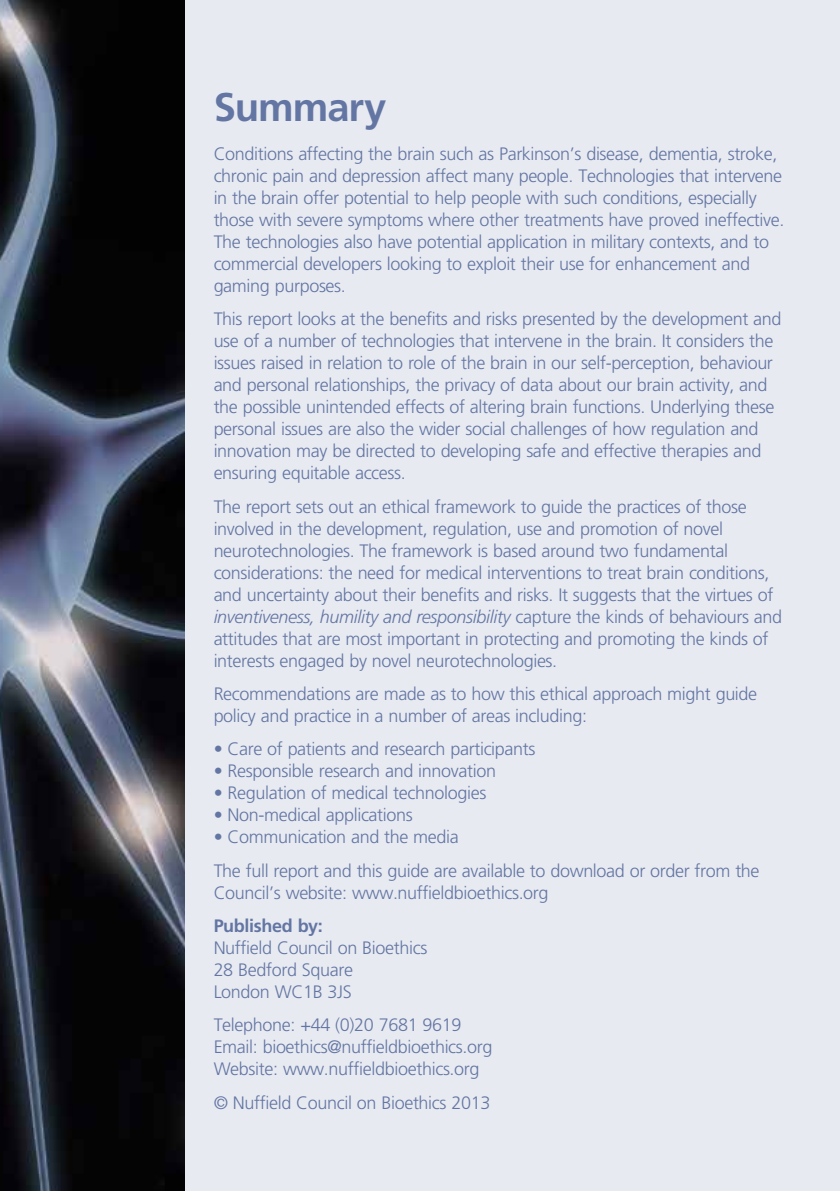
<style>
.page{position:relative;width:840px;height:1191px;background:#fff}
.page>*{position:absolute;margin:0;border:0;box-sizing:border-box;transform-origin:0 0}
.t1{font:700 40px "Frutiger";letter-spacing:-.025em;color:#6376a3}
.t2{font:300 18px/22px "Frutiger";letter-spacing:-.02em;color:#6376a3}
.t3{font:700 18px "Frutiger";letter-spacing:-.02em;color:#6376a3}
.s1{font-style:italic}
</style>
<div class="page">
<div style="left:0;top:0;width:839px;height:1191px;background:#e8eaf1"></div>
<img style="left:0;top:0;width:185px;height:1191px">
<h1 class="t1" style="left:213px;top:83px;width:174px">Summary</h1>
<p class="t2" style="left:213px;top:142px;width:572px">Conditions affecting the brain such as Parkinson’s disease, dementia, stroke, chronic pain and depression affect many people. Technologies that intervene in the brain offer potential to help people with such conditions, especially those with severe symptoms where other treatments have proved ineffective.<br>The technologies also have potential application in military contexts, and to commercial developers looking to exploit their use for enhancement and gaming purposes.</p>
<p class="t2" style="left:213px;top:308px;width:569px">This report looks at the benefits and risks presented by the development and use of a number of technologies that intervene in the brain. It considers the issues raised in relation to role of the brain in our self-perception, behaviour and personal relationships, the privacy of data about our brain activity, and the possible unintended effects of altering brain functions. Underlying these personal issues are also the wider social challenges of how regulation and innovation may be directed to developing safe and effective therapies and ensuring equitable access.</p>
<p class="t2" style="left:213px;top:495px;width:569px">The report sets out an ethical framework to guide the practices of those involved in the development, regulation, use and promotion of novel neurotechnologies. The framework is based around two fundamental considerations: the need for medical interventions to treat brain conditions, and uncertainty about their benefits and risks. It suggests that the virtues of <span class="s1">inventiveness, humility and responsibility</span> capture the kinds of behaviours and attitudes that are most important in protecting and promoting the kinds of interests engaged by novel neurotechnologies.</p>
<p class="t2" style="left:213px;top:682px;width:545px">Recommendations are made as to how this ethical approach might guide policy and practice in a number of areas including:</p>
<p class="t2" style="left:213px;top:738px;width:323px">• Care of patients and research participants</p>
<p class="t2" style="left:213px;top:760px;width:284px">• Responsible research and innovation</p>
<p class="t2" style="left:213px;top:782px;width:274px">• Regulation of medical technologies</p>
<p class="t2" style="left:213px;top:804px;width:201px">• Non-medical applications</p>
<p class="t2" style="left:213px;top:820px;width:547px;line-height:33.4px">• Communication and the media<br>The full report and this guide are available to download or order from the</p>
<p class="t2" style="left:213px;top:881px;width:336px">Council’s website: www.nuffieldbioethics.org</p>
<p class="t3" style="left:213px;top:915px;width:111px">Published by:</p>
<p class="t2" style="left:213px;top:936px;width:215px">Nuffield Council on Bioethics<br>28 Bedford Square<br>London WC1B 3JS</p>
<p class="t2" style="left:213px;top:1014px;width:280px">Telephone: +44 (0)20 7681 9619<br>Email: bioethics@nuffieldbioethics.org<br>Website: www.nuffieldbioethics.org</p>
<p class="t2" style="left:213px;top:1091px;width:278px">© Nuffield Council on Bioethics 2013</p>
</div>
